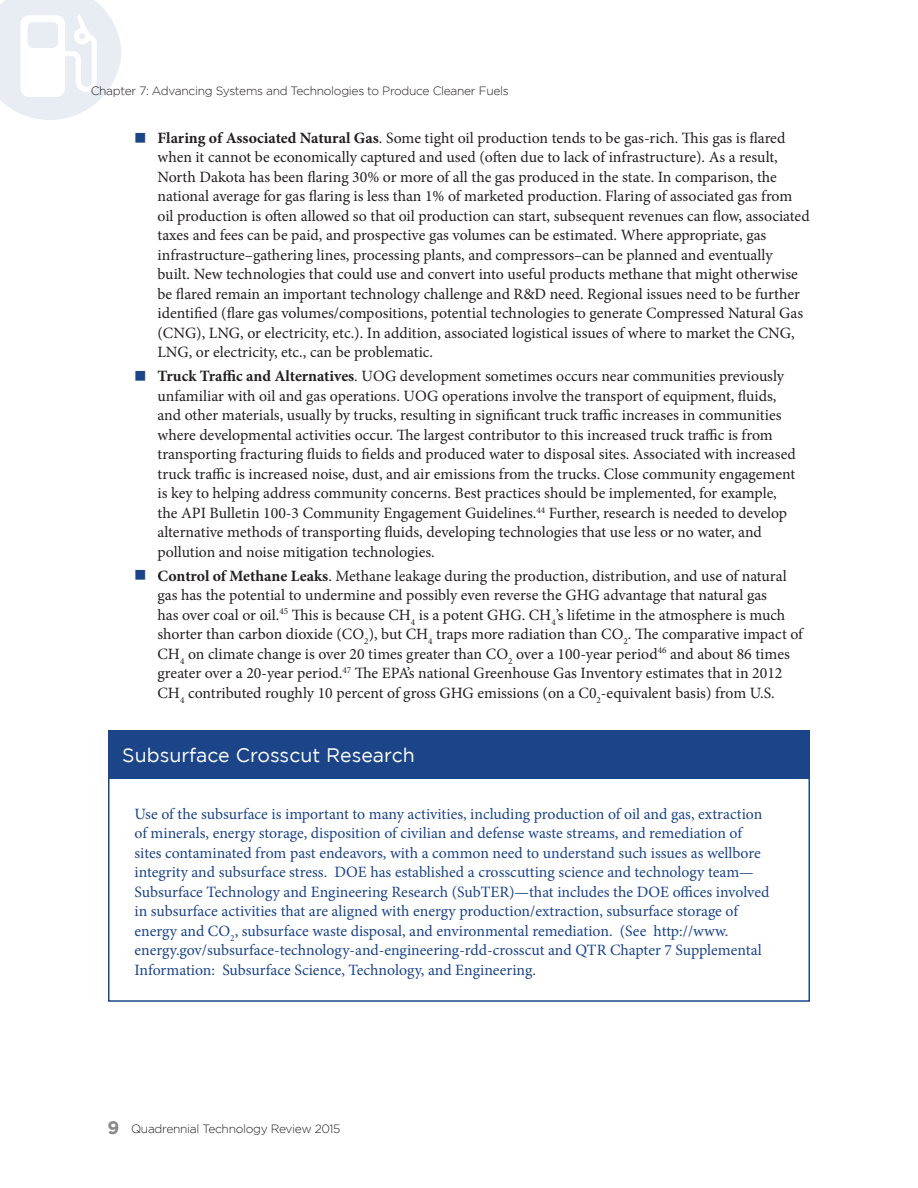
<style>
.page{position:relative;width:918px;height:1188px;background:#fff}
.page>*{position:absolute;margin:0;border:0;box-sizing:border-box;transform-origin:0 0}
.Sidebar_header{font:19.5px "Gotham";color:#fff}
.Bullet_Text{font:15.75px/19.5px "Minion Pro";color:#231f20}
.Sidebar_body_text{font:15.75px/19.5px "Minion Pro";color:#1b4489}
.t1{font:300 12px "Gotham";letter-spacing:-.025em;color:#231f20}
.s1{color:#1b4489}
.s2{font-weight:700}
.s3{font-weight:700;font-size:18px;color:#8a888a}
</style>
<div class="page">
<svg style="left:0;top:0;width:122px;height:120px"></svg>
<div style="left:108px;top:730px;width:702px;height:272px;border:2px solid #1b4489"></div>
<div style="left:109px;top:731px;width:701px;height:48px;background:#1b4489"></div>
<p class="t1" style="left:91px;top:84px;width:420px">Chapter 7: Advancing Systems and Technologies to Produce Cleaner Fuels</p>
<p class="Bullet_Text" style="left:158px;top:128px;width:654px;text-indent:-22px"><span class="s1">■</span> <span class="s2">Flaring of Associated Natural Gas</span>. Some tight oil production tends to be gas-rich. This gas is flared when it cannot be economically captured and used (often due to lack of infrastructure). As a result, North Dakota has been flaring 30% or more of all the gas produced in the state. In comparison, the national average for gas flaring is less than 1% of marketed production. Flaring of associated gas from oil production is often allowed so that oil production can start, subsequent revenues can flow, associated taxes and fees can be paid, and prospective gas volumes can be estimated. Where appropriate, gas infrastructure–gathering lines, processing plants, and compressors–can be planned and eventually<br>built. New technologies that could use and convert into useful products methane that might otherwise be flared remain an important technology challenge and R&amp;D need. Regional issues need to be further identified (flare gas volumes/compositions, potential technologies to generate Compressed Natural Gas (CNG), LNG, or electricity, etc.). In addition, associated logistical issues of where to market the CNG, LNG, or electricity, etc., can be problematic.</p>
<p class="Bullet_Text" style="left:158px;top:367px;width:640px;text-indent:-22px"><span class="s1">■</span> <span class="s2">Truck Traffic and Alternatives</span>. UOG development sometimes occurs near communities previously unfamiliar with oil and gas operations. UOG operations involve the transport of equipment, fluids, and other materials, usually by trucks, resulting in significant truck traffic increases in communities where developmental activities occur. The largest contributor to this increased truck traffic is from transporting fracturing fluids to fields and produced water to disposal sites. Associated with increased truck traffic is increased noise, dust, and air emissions from the trucks. Close community engagement is key to helping address community concerns. Best practices should be implemented, for example, the API Bulletin 100-3 Community Engagement Guidelines.<sup>44</sup> Further, research is needed to develop alternative methods of transporting fluids, developing technologies that use less or no water, and pollution and noise mitigation technologies.</p>
<p class="Bullet_Text" style="left:158px;top:566px;width:647px;text-indent:-22px"><span class="s1">■</span> <span class="s2">Control of Methane Leaks</span>. Methane leakage during the production, distribution, and use of natural gas has the potential to undermine and possibly even reverse the GHG advantage that natural gas<br>has over coal or oil.<sup>45</sup> This is because CH<sub>4</sub> is a potent GHG. CH<sub>4</sub>’s lifetime in the atmosphere is much shorter than carbon dioxide (CO<sub>2</sub>), but CH<sub>4</sub> traps more radiation than CO<sub>2</sub>. The comparative impact of CH<sub>4</sub> on climate change is over 20 times greater than CO<sub>2</sub> over a 100-year period<sup>46</sup> and about 86 times greater over a 20-year period.<sup>47</sup> The EPA’s national Greenhouse Gas Inventory estimates that in 2012<br>CH<sub>4</sub> contributed roughly 10 percent of gross GHG emissions (on a C0<sub>2</sub>-equivalent basis) from U.S.</p>
<p class="Sidebar_header" style="left:122px;top:744px;width:294px">Subsurface Crosscut Research</p>
<p class="Sidebar_body_text" style="left:135px;top:804px;width:637px">Use of the subsurface is important to many activities, including production of oil and gas, extraction of minerals, energy storage, disposition of civilian and defense waste streams, and remediation of sites contaminated from past endeavors, with a common need to understand such issues as wellbore integrity and subsurface stress. DOE has established a crosscutting science and technology team— Subsurface Technology and Engineering Research (SubTER)—that includes the DOE offices involved in subsurface activities that are aligned with energy production/extraction, subsurface storage of energy and CO<sub>2</sub>, subsurface waste disposal, and environmental remediation. (See http://www. energy.gov/subsurface-technology-and-engineering-rdd-crosscut and QTR Chapter 7 Supplemental Information: Subsurface Science, Technology, and Engineering.</p>
<p class="t1" style="left:107px;top:1122px;width:235px"><span class="s3">9</span> Quadrennial Technology Review 2015</p>
</div>
